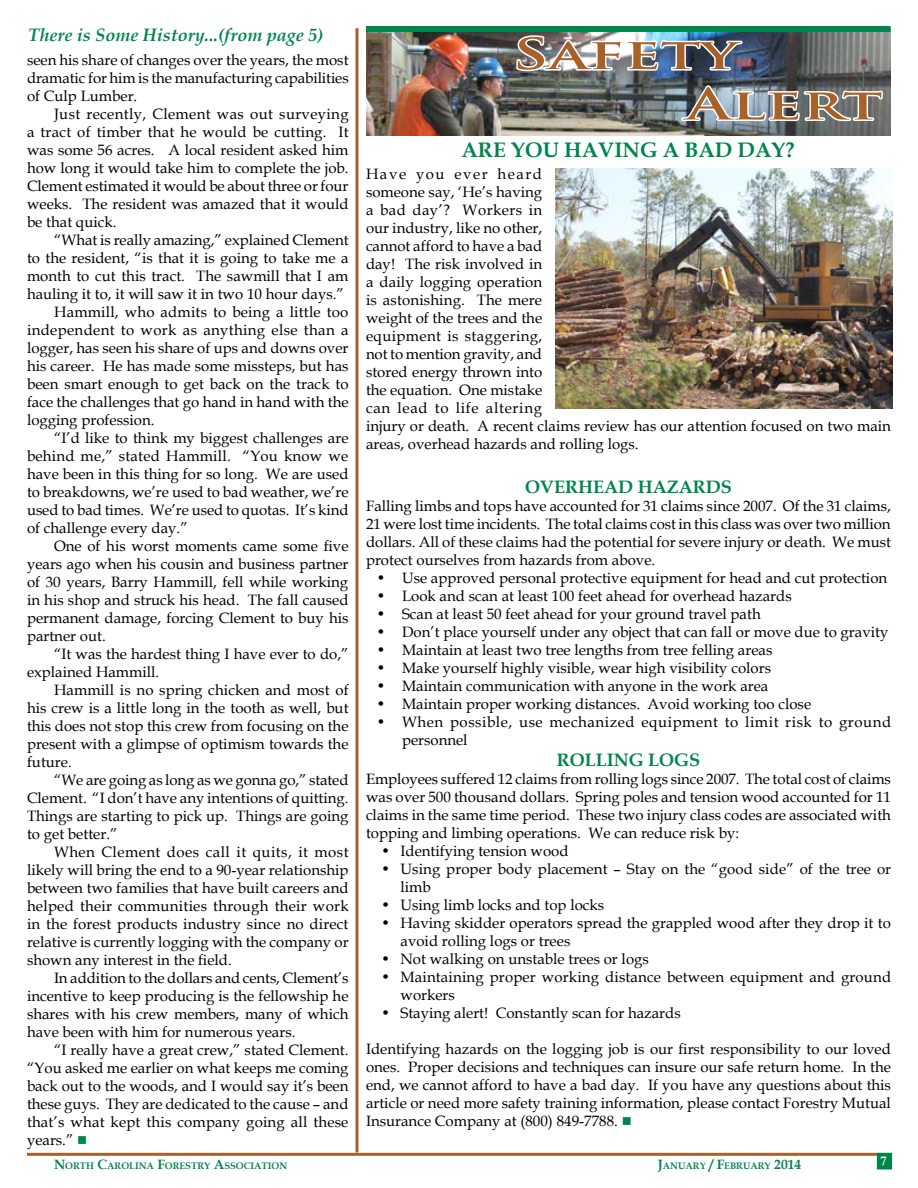
<style>
.page{position:relative;width:918px;height:1188px;background:#fff}
.page>*{position:absolute;margin:0;border:0;box-sizing:border-box;transform-origin:0 0}
.t1{font:700 42px/50.4px "Trajan Pro";color:#a86129;scale:1.5 1}
.t2{font:700 21px "Book Antiqua";color:#00854b}
.t3{font:italic 700 18px "Book Antiqua";color:#00854b}
.t4{font:700 18px "Book Antiqua";color:#00854b}
.t5{font:15px/18px "Book Antiqua";color:#000;text-align:justify}
.t6{font:15px/18px "Book Antiqua";letter-spacing:.035em;color:#000}
.t7{font:15px "Book Antiqua";letter-spacing:.02em;color:#000}
.t8{font:15px "Book Antiqua";letter-spacing:.03em;color:#000}
.t9{font:700 9.45px "Book Antiqua";color:#00854b}
.s1{color:#00854b}
.s2{font-size:13.5px}
</style>
<div class="page">
<hr style="left:27px;top:1153px;width:850px;height:3px;background:#a86129">
<div style="left:878px;top:1154px;width:13px;height:15px;background:#00854b"></div>
<div style="left:877px;top:1153px;width:15px;height:17px;border:2px solid #00854b"></div>
<hr style="left:356px;top:28px;width:2px;height:1124px;background:#a86129">
<img style="left:367px;top:32px;width:524px;height:103px">
<div style="left:366px;top:26px;width:525px;height:6px;background:#00854b"></div>
<img style="left:515px;top:25px;width:369px;height:149px">
<img style="left:556px;top:168px;width:336px;height:240px">
<p class="t3" style="left:28px;top:22px;width:296px">There is Some History...(from page 5)</p>
<p class="t5" style="left:27px;top:51px;width:323px">seen his share of changes over the years, the most dramatic for him is the manufacturing capabilities of Culp Lumber.</p>
<p class="t5" style="left:27px;top:105px;width:323px;text-indent:27px">Just recently, Clement was out surveying a tract of timber that he would be cutting. It was some 56 acres. A local resident asked him how long it would take him to complete the job.<br>Clement estimated it would be about three or four weeks. The resident was amazed that it would be that quick.</p>
<p class="t5" style="left:54px;top:231px;width:296px">“What is really amazing,” explained Clement</p>
<p class="t5" style="left:27px;top:249px;width:323px">to the resident, “is that it is going to take me a</p>
<p class="t5" style="left:27px;top:267px;width:323px">month to cut this tract. The sawmill that I am</p>
<p class="t5" style="left:27px;top:285px;width:319px">hauling it to, it will saw it in two 10 hour days.”</p>
<p class="t5" style="left:54px;top:303px;width:296px">Hammill, who admits to being a little too</p>
<p class="t7" style="left:27px;top:320px;width:323px">independent to work as anything else than a</p>
<p class="t5" style="left:27px;top:339px;width:323px">logger, has seen his share of ups and downs over</p>
<p class="t5" style="left:27px;top:357px;width:323px">his career. He has made some missteps, but has</p>
<p class="t5" style="left:27px;top:375px;width:323px">been smart enough to get back on the track to</p>
<p class="t5" style="left:27px;top:393px;width:323px">face the challenges that go hand in hand with the</p>
<p class="t5" style="left:27px;top:411px;width:129px">logging profession.</p>
<p class="t5" style="left:54px;top:429px;width:296px">“I’d like to think my biggest challenges are</p>
<p class="t5" style="left:27px;top:447px;width:323px">behind me,” stated Hammill. “You know we</p>
<p class="t5" style="left:27px;top:465px;width:323px">have been in this thing for so long. We are used</p>
<p class="t5" style="left:27px;top:483px;width:323px">to breakdowns, we’re used to bad weather, we’re</p>
<p class="t5" style="left:27px;top:501px;width:323px">used to bad times. We’re used to quotas. It’s kind</p>
<p class="t5" style="left:27px;top:519px;width:162px">of challenge every day.”</p>
<p class="t5" style="left:54px;top:537px;width:296px">One of his worst moments came some five</p>
<p class="t5" style="left:27px;top:555px;width:323px">years ago when his cousin and business partner</p>
<p class="t5" style="left:27px;top:573px;width:323px">of 30 years, Barry Hammill, fell while working</p>
<p class="t5" style="left:27px;top:591px;width:323px">in his shop and struck his head. The fall caused</p>
<p class="t5" style="left:27px;top:609px;width:323px">permanent damage, forcing Clement to buy his</p>
<p class="t5" style="left:27px;top:627px;width:80px">partner out.</p>
<p class="t5" style="left:54px;top:645px;width:296px">“It was the hardest thing I have ever to do,”</p>
<p class="t5" style="left:27px;top:663px;width:134px">explained Hammill.</p>
<p class="t5" style="left:54px;top:681px;width:296px">Hammill is no spring chicken and most of</p>
<p class="t5" style="left:27px;top:699px;width:323px">his crew is a little long in the tooth as well, but</p>
<p class="t5" style="left:27px;top:717px;width:323px">this does not stop this crew from focusing on the</p>
<p class="t5" style="left:27px;top:735px;width:323px">present with a glimpse of optimism towards the</p>
<p class="t5" style="left:27px;top:753px;width:46px">future.</p>
<p class="t5" style="left:54px;top:771px;width:296px">“We are going as long as we gonna go,” stated</p>
<p class="t5" style="left:27px;top:789px;width:323px">Clement. “I don’t have any intentions of quitting.</p>
<p class="t5" style="left:27px;top:807px;width:323px">Things are starting to pick up. Things are going</p>
<p class="t5" style="left:27px;top:825px;width:92px">to get better.”</p>
<p class="t8" style="left:54px;top:842px;width:296px">When Clement does call it quits, it most</p>
<p class="t5" style="left:27px;top:861px;width:323px">likely will bring the end to a 90-year relationship</p>
<p class="t5" style="left:27px;top:879px;width:323px">between two families that have built careers and</p>
<p class="t5" style="left:27px;top:897px;width:323px">helped their communities through their work</p>
<p class="t5" style="left:27px;top:915px;width:323px">in the forest products industry since no direct</p>
<p class="t5" style="left:27px;top:933px;width:323px">relative is currently logging with the company or</p>
<p class="t5" style="left:27px;top:951px;width:206px">shown any interest in the field.</p>
<p class="t5" style="left:54px;top:969px;width:296px">In addition to the dollars and cents, Clement’s</p>
<p class="t5" style="left:27px;top:987px;width:323px">incentive to keep producing is the fellowship he</p>
<p class="t5" style="left:27px;top:1005px;width:323px">shares with his crew members, many of which</p>
<p class="t5" style="left:27px;top:1023px;width:270px">have been with him for numerous years.</p>
<p class="t5" style="left:54px;top:1041px;width:296px">“I really have a great crew,” stated Clement.</p>
<p class="t5" style="left:27px;top:1059px;width:323px">“You asked me earlier on what keeps me coming</p>
<p class="t5" style="left:27px;top:1077px;width:323px">back out to the woods, and I would say it’s been</p>
<p class="t5" style="left:27px;top:1095px;width:323px">these guys. They are dedicated to the cause – and</p>
<p class="t5" style="left:27px;top:1113px;width:323px">that’s what kept this company going all these</p>
<p class="t5" style="left:27px;top:1131px;width:62px">years.” <span class="s1">■</span></p>
<h1 class="t1" style="left:687px;top:29px;width:132px;text-indent:-175px">Safety<br>Alert</h1>
<h2 class="t2" style="left:462px;top:135px;width:119px">ARE YOU HAVIN</h2>
<h2 class="t2" style="left:640px;top:135px;width:61px">G A BAD</h2>
<h2 class="t2" style="left:738px;top:135px;width:17px">DAY</h2>
<h2 class="t2" style="left:785px;top:135px;width:11px">?</h2>
<p class="t5" style="left:366px;top:165px;width:527px;text-align:left">Have you ever heard<br>someone say, ‘He’s having<br>a bad day’? Workers in<br>our industry, like no other,<br>cannot afford to have a bad<br>day! The risk involved in<br>a daily logging operation<br>is astonishing. The mere<br>weight of the trees and the<br>equipment is staggering,<br>not to mention gravity, and<br>stored energy thrown into<br>the equation. One mistake<br>can lead to life altering<br>injury or death. A recent claims review has our attention focused on two main areas, overhead hazards and rolling logs.</p>
<p class="t4" style="left:525px;top:474px;width:15px">OVERHEAD</p>
<p class="t4" style="left:638px;top:474px;width:55px">HAZARDS</p>
<p class="t5" style="left:366px;top:496px;width:527px">Falling limbs and tops have accounted for 31 claims since 2007. Of the 31 claims, 21 were lost time incidents. The total claims cost in this class was over two million dollars. All of these claims had the potential for severe injury or death. We must protect ourselves from hazards from above.</p>
<p class="t5" style="left:376px;top:568px;width:512px">• Use approved personal protective equipment for head and cut protection</p>
<p class="t5" style="left:376px;top:586px;width:417px">• Look and scan at least 100 feet ahead for overhead hazards</p>
<p class="t5" style="left:376px;top:604px;width:386px">• Scan at least 50 feet ahead for your ground travel path</p>
<p class="t5" style="left:376px;top:622px;width:513px">• Don’t place yourself under any object that can fall or move due to gravity</p>
<p class="t5" style="left:376px;top:640px;width:397px">• Maintain at least two tree lengths from tree felling areas</p>
<p class="t5" style="left:376px;top:658px;width:396px">• Make yourself highly visible, wear high visibility colors</p>
<p class="t5" style="left:376px;top:676px;width:393px">• Maintain communication with anyone in the work area</p>
<p class="t5" style="left:376px;top:694px;width:436px">• Maintain proper working distances. Avoid working too close</p>
<p class="t6" style="left:402px;top:712px;width:491px;text-indent:-26px">• When possible, use mechanized equipment to limit risk to ground personnel</p>
<p class="t4" style="left:557px;top:748px;width:13px">ROLLIN</p>
<p class="t4" style="left:629px;top:748px;width:71px">G LOGS</p>
<p class="t5" style="left:366px;top:770px;width:527px">Employees suffered 12 claims from rolling logs since 2007. The total cost of claims was over 500 thousand dollars. Spring poles and tension wood accounted for 11 claims in the same time period. These two injury class codes are associated with topping and limbing operations. We can reduce risk by:</p>
<p class="t5" style="left:381px;top:842px;width:189px">• Identifying tension wood</p>
<p class="t5" style="left:400px;top:860px;width:492px;text-indent:-20px">• Using proper body placement – Stay on the “good side” of the tree or limb</p>
<p class="t5" style="left:381px;top:896px;width:225px">• Using limb locks and top locks</p>
<p class="t5" style="left:400px;top:914px;width:492px;text-indent:-20px">• Having skidder operators spread the grappled wood after they drop it to avoid rolling logs or trees</p>
<p class="t5" style="left:381px;top:950px;width:269px">• Not walking on unstable trees or logs</p>
<p class="t5" style="left:400px;top:968px;width:492px;text-indent:-20px">• Maintaining proper working distance between equipment and ground workers</p>
<p class="t5" style="left:381px;top:1004px;width:301px">• Staying alert! Constantly scan for hazards</p>
<p class="t5" style="left:366px;top:1040px;width:527px">Identifying hazards on the logging job is our first responsibility to our loved ones. Proper decisions and techniques can insure our safe return home. In the end, we cannot afford to have a bad day. If you have any questions about this article or need more safety training information, please contact Forestry Mutual Insurance Company at (800) 849-7788. <span class="s1">■</span></p>
<p class="t9" style="left:54px;top:1159px;width:234px"><span class="s2">N</span>ORTH <span class="s2">C</span>AROLINA <span class="s2">F</span>ORESTRY <span class="s2">A</span>SSOCIATION</p>
<p class="t9" style="left:658px;top:1159px;width:145px"><span class="s2">J</span>ANUARY <span class="s2">/ F</span>EBRUARY <span class="s2">2014</span></p>
</div>
